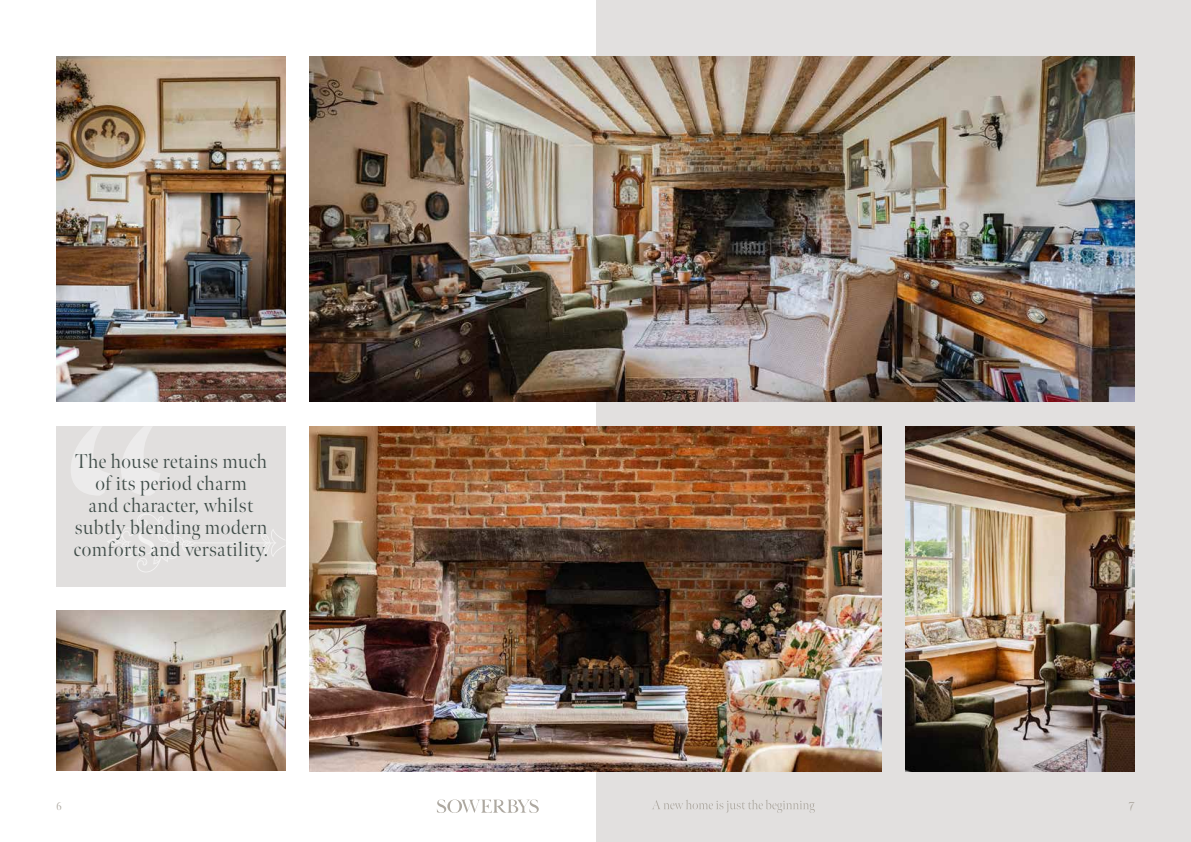
<style>
.page{position:relative;width:1191px;height:842px;background:#fff}
.page>*{position:absolute;margin:0;border:0;box-sizing:border-box;transform-origin:0 0}
.t1{font:300 20px/22px "Meno Banner";letter-spacing:.025em;color:#3e4b47;text-align:center}
.t2{font:300 13px "Meno Banner";color:#ada8a0}
.t3{font:300 11px "Meno Banner";color:#ada8a0}
</style>
<div class="page">
<div style="left:595px;top:0;width:596px;height:842px;background:#e2e0df"></div>
<svg style="left:437px;top:799px;width:102px;height:14px"></svg>
<svg style="left:652px;top:800px;width:162px;height:13px"></svg>
<div style="left:57px;top:426px;width:229px;height:161px;background:#e1dfde"></div>
<svg style="left:71px;top:426px;width:89px;height:69px"></svg>
<svg style="left:107px;top:513px;width:178px;height:59px"></svg>
<img style="left:57px;top:610px;width:229px;height:161px">
<img style="left:310px;top:57px;width:824px;height:345px">
<img style="left:57px;top:57px;width:229px;height:345px">
<img style="left:905px;top:426px;width:229px;height:345px">
<img style="left:310px;top:426px;width:571px;height:345px">
<p class="t1" style="left:74px;top:450px;width:196px">The house retains much of its period charm<br>and character, whilst subtly blending modern comforts and versatility.</p>
<p class="t3" style="left:57px;top:799px;width:7px">6</p>
<p class="t2" style="left:1129px;top:798px;width:7px">7</p>
</div>
